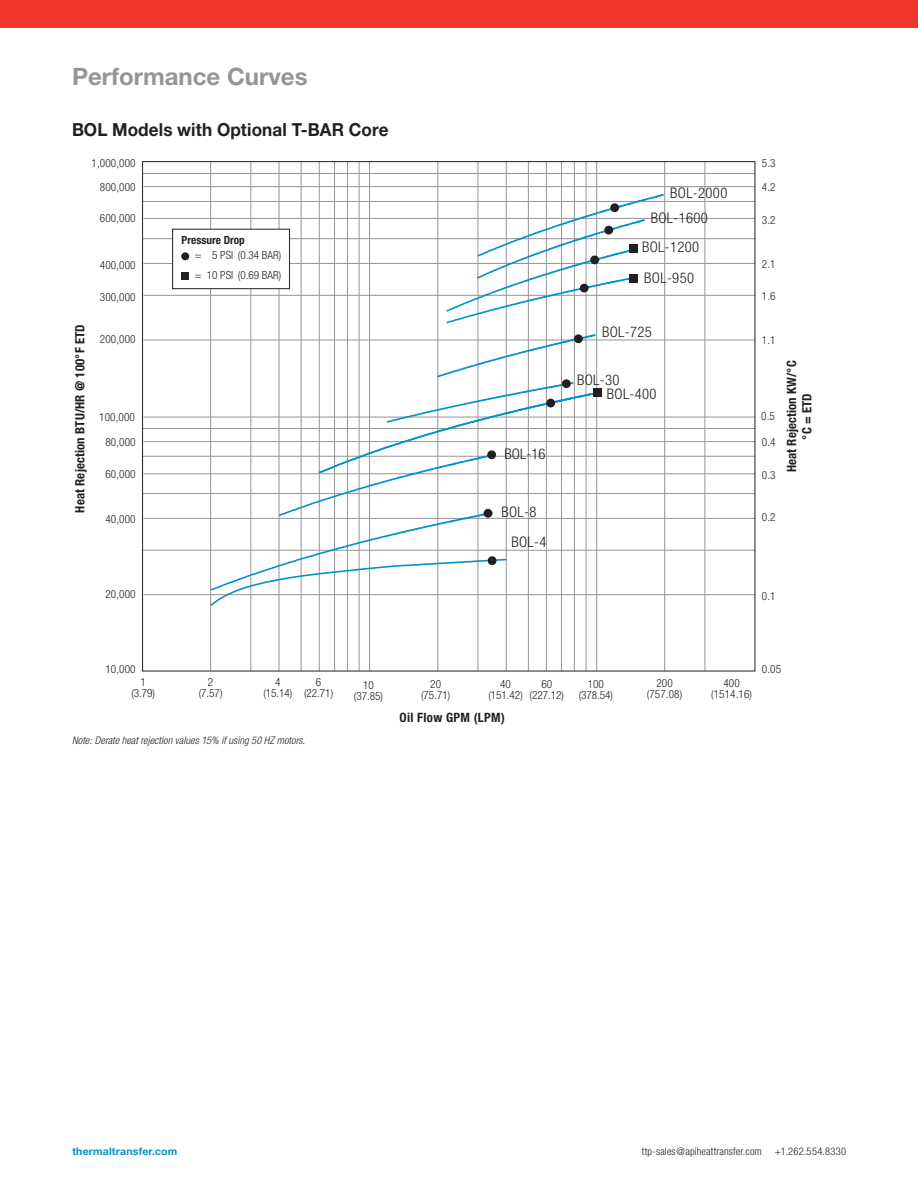
<style>
.page{position:relative;width:918px;height:1188px;background:#fff}
.page>*{position:absolute;margin:0;border:0;box-sizing:border-box;transform-origin:0 0}
.t1{font:700 24px "Helvetica Neue";color:#939598}
.Subhead_black_bell_b{font:700 18px "Helvetica Neue";letter-spacing:.005em;color:#231f20;scale:.95 1}
.t2{font:300 condensed 14.7px/14.7px "Helvetica Neue";letter-spacing:.025em;color:#231f20}
.t3{font:700 condensed 12.9px/15.5px "Helvetica Neue";letter-spacing:.01em;color:#231f20;text-align:center}
.t4{font:300 condensed 11.25px/11.2px "Helvetica Neue";letter-spacing:.01em;color:#231f20;text-align:center}
.t5{font:700 condensed 11.25px "Helvetica Neue";color:#231f20}
.Notes{font:italic 300 condensed 10.5px "Helvetica Neue";letter-spacing:.005em;color:#231f20}
.t6{font:300 condensed 10.5px "Helvetica Neue";letter-spacing:.015em;color:#231f20}
.t7{font:700 10.5px "Helvetica Neue";letter-spacing:.02em;color:#0092c8}
</style>
<div class="page">
<div style="left:0;top:0;width:918px;height:28px;background:#ef3829"></div>
<hr style="left:143px;top:173px;width:612px;height:1px;background:#939598">
<hr style="left:143px;top:201px;width:612px;height:1px;background:#939598">
<hr style="left:143px;top:238px;width:612px;height:1px;background:#939598">
<hr style="left:143px;top:428px;width:612px;height:1px;background:#939598">
<hr style="left:143px;top:456px;width:612px;height:1px;background:#939598">
<hr style="left:143px;top:493px;width:612px;height:1px;background:#939598">
<hr style="left:143px;top:550px;width:612px;height:1px;background:#939598">
<hr style="left:144px;top:186px;width:611px;height:1px;background:#939598">
<hr style="left:144px;top:218px;width:611px;height:1px;background:#939598">
<hr style="left:144px;top:263px;width:611px;height:1px;background:#939598">
<hr style="left:144px;top:295px;width:611px;height:1px;background:#939598">
<hr style="left:144px;top:340px;width:611px;height:1px;background:#939598">
<hr style="left:144px;top:417px;width:611px;height:1px;background:#939598">
<hr style="left:144px;top:441px;width:611px;height:1px;background:#939598">
<hr style="left:144px;top:473px;width:611px;height:1px;background:#939598">
<hr style="left:144px;top:518px;width:611px;height:1px;background:#939598">
<hr style="left:144px;top:594px;width:611px;height:1px;background:#939598">
<hr style="left:210px;top:162px;width:1px;height:509px;background:#939598">
<hr style="left:251px;top:162px;width:1px;height:509px;background:#939598">
<hr style="left:279px;top:162px;width:1px;height:509px;background:#939598">
<hr style="left:301px;top:162px;width:1px;height:509px;background:#939598">
<hr style="left:319px;top:162px;width:1px;height:509px;background:#939598">
<hr style="left:334px;top:162px;width:1px;height:509px;background:#939598">
<hr style="left:347px;top:162px;width:1px;height:509px;background:#939598">
<hr style="left:359px;top:162px;width:1px;height:509px;background:#939598">
<hr style="left:369px;top:162px;width:1px;height:509px;background:#939598">
<hr style="left:438px;top:162px;width:1px;height:509px;background:#939598">
<hr style="left:478px;top:162px;width:1px;height:509px;background:#939598">
<hr style="left:506px;top:162px;width:1px;height:509px;background:#939598">
<hr style="left:528px;top:162px;width:1px;height:509px;background:#939598">
<hr style="left:546px;top:162px;width:1px;height:509px;background:#939598">
<hr style="left:561px;top:162px;width:1px;height:509px;background:#939598">
<hr style="left:574px;top:162px;width:1px;height:509px;background:#939598">
<hr style="left:586px;top:162px;width:1px;height:509px;background:#939598">
<hr style="left:596px;top:162px;width:1px;height:509px;background:#939598">
<hr style="left:664px;top:162px;width:1px;height:509px;background:#939598">
<hr style="left:705px;top:162px;width:1px;height:509px;background:#939598">
<svg style="left:445px;top:193px;width:220px;height:132px"></svg>
<div style="left:594px;top:389px;width:8px;height:8px;background:#231f20"></div>
<div style="left:580px;top:284px;width:9px;height:9px;background:#231f20;border-radius:50%"></div>
<div style="left:629px;top:274px;width:9px;height:8px;background:#231f20"></div>
<div style="left:590px;top:256px;width:9px;height:8px;background:#231f20;border-radius:50%"></div>
<div style="left:630px;top:245px;width:8px;height:8px;background:#231f20"></div>
<div style="left:604px;top:226px;width:9px;height:9px;background:#231f20;border-radius:50%"></div>
<div style="left:610px;top:203px;width:9px;height:9px;background:#231f20;border-radius:50%"></div>
<div style="left:173px;top:229px;width:117px;height:60px;background:#fff"></div>
<div style="left:172px;top:229px;width:118px;height:60px;border:1px solid #231f20"></div>
<div style="left:181px;top:252px;width:8px;height:8px;background:#231f20;border-radius:50%"></div>
<div style="left:181px;top:272px;width:8px;height:8px;background:#231f20"></div>
<svg style="left:209px;top:334px;width:388px;height:273px"></svg>
<div style="left:488px;top:556px;width:9px;height:9px;background:#231f20;border-radius:50%"></div>
<p class="t1" style="left:72px;top:61px;width:237px">Performance Curves</p>
<p class="Subhead_black_bell_b" style="left:72px;top:118px;width:335px">BOL Models with Optional T-BAR Core</p>
<p class="t4" style="left:92px;top:157px;width:46px">1,000,000</p>
<p class="t4" style="left:762px;top:157px;width:15px">5.3</p>
<p class="t4" style="left:100px;top:182px;width:37px">800,000</p>
<p class="t2" style="left:670px;top:186px;width:59px">BOL-2000</p>
<p class="t4" style="left:762px;top:182px;width:15px">4.2</p>
<p class="t4" style="left:100px;top:212px;width:37px">600,000</p>
<p class="t2" style="left:651px;top:210px;width:59px">BOL-1600</p>
<p class="t4" style="left:762px;top:214px;width:15px">3.2</p>
<p class="t4" style="left:100px;top:260px;width:37px">400,000</p>
<p class="t5" style="left:182px;top:233px;width:65px">Pressure Drop</p>
<p class="t4" style="left:195px;top:246px;width:88px;line-height:19.2px;text-align:left">= 5 PSI (0.34 BAR) = 10 PSI (0.69 BAR)</p>
<p class="t2" style="left:642px;top:239px;width:59px">BOL-1200</p>
<p class="t2" style="left:644px;top:270px;width:51px">BOL-950</p>
<p class="t4" style="left:762px;top:258px;width:15px">2.1</p>
<p class="t4" style="left:100px;top:291px;width:37px">300,000</p>
<p class="t4" style="left:762px;top:290px;width:15px">1.6</p>
<p class="t3" style="left:72px;top:513px;width:190px;rotate:-90deg">Heat Rejection BTU/HR @ 100°F ETD</p>
<p class="t4" style="left:100px;top:334px;width:37px">200,000</p>
<p class="t4" style="left:99px;top:411px;width:37px">100,000</p>
<p class="t4" style="left:105px;top:436px;width:32px">80,000</p>
<p class="t4" style="left:105px;top:469px;width:32px">60,000</p>
<p class="t4" style="left:105px;top:513px;width:32px">40,000</p>
<p class="t2" style="left:504px;top:446px;width:43px">BOL-16</p>
<p class="t2" style="left:501px;top:504px;width:37px">BOL-8</p>
<p class="t2" style="left:602px;top:324px;width:51px">BOL-725</p>
<p class="t2" style="left:607px;top:372px;width:51px;text-indent:-30px">BOL-30<br>BOL-400</p>
<p class="t4" style="left:762px;top:334px;width:15px">1.1</p>
<p class="t4" style="left:761px;top:411px;width:15px">0.5</p>
<p class="t4" style="left:762px;top:436px;width:15px">0.4</p>
<p class="t4" style="left:762px;top:469px;width:15px">0.3</p>
<p class="t3" style="left:784px;top:472px;width:114px;rotate:-90deg">Heat Rejection KW/°C °C = ETD</p>
<p class="t4" style="left:762px;top:512px;width:15px">0.2</p>
<p class="t2" style="left:511px;top:535px;width:37px">BOL-4</p>
<p class="t4" style="left:105px;top:588px;width:32px">20,000</p>
<p class="t4" style="left:762px;top:590px;width:15px">0.1</p>
<p class="t4" style="left:105px;top:664px;width:32px">10,000</p>
<p class="t4" style="left:131px;top:676px;width:25px">1 (3.79)</p>
<p class="t4" style="left:199px;top:676px;width:25px">2 (7.57)</p>
<p class="t4" style="left:421px;top:678px;width:31px">20 (75.71)</p>
<p class="t4" style="left:488px;top:678px;width:36px">40 (151.42)</p>
<p class="t4" style="left:530px;top:678px;width:36px">60 (227.12)</p>
<p class="t4" style="left:579px;top:678px;width:36px">100 (378.54)</p>
<p class="t4" style="left:263px;top:676px;width:31px">4 (15.14)</p>
<p class="t4" style="left:304px;top:676px;width:31px">6 (22.71)</p>
<p class="t4" style="left:354px;top:679px;width:31px">10 (37.85)</p>
<p class="t4" style="left:647px;top:677px;width:37px">200 (757.08)</p>
<p class="t4" style="left:711px;top:677px;width:42px">400 (1514.16)</p>
<p class="Notes" style="left:72px;top:734px;width:235px">Note: Derate heat rejection values 15% if using 50 HZ motors.</p>
<p class="t3" style="left:400px;top:709px;width:107px">Oil Flow GPM (LPM)</p>
<p class="t4" style="left:762px;top:664px;width:21px">0.05</p>
<p class="t7" style="left:72px;top:1144px;width:107px">thermaltransfer.com</p>
<p class="t6" style="left:642px;top:1145px;width:206px">ttp-sales@apiheattransfer.com +1.262.554.8330</p>
</div>
